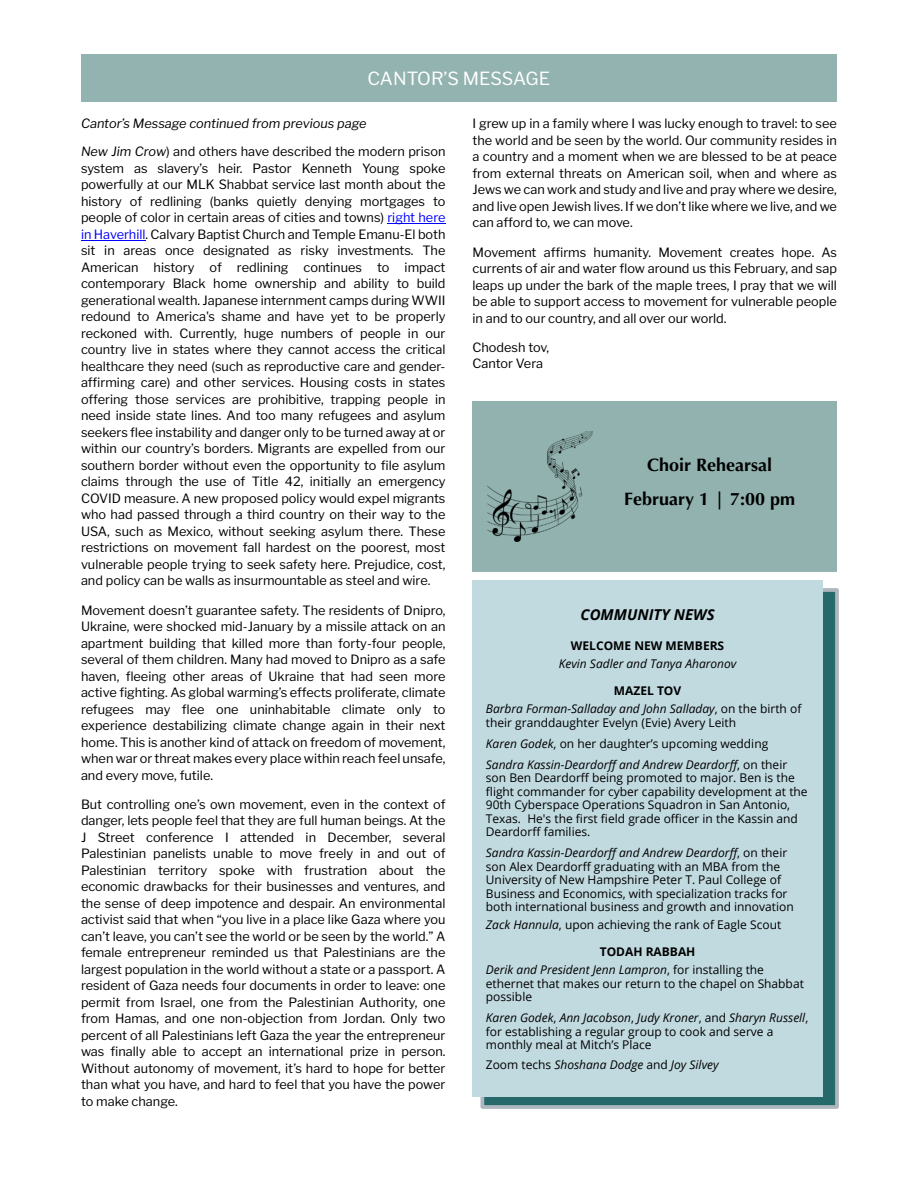
<style>
.page{position:relative;width:918px;height:1188px;background:#fff}
.page>*{position:absolute;margin:0;border:0;box-sizing:border-box;transform-origin:0 0}
.t1{font:700 18px/33.5px "Optima";color:#000;text-align:center}
.t2{font:18px "Libre Franklin";color:#fff}
.t3{font:italic 700 15px "Open Sans";color:#000}
.t4{font:12.75px/16.5px "Libre Franklin";color:#000;text-align:justify}
.t5{font:italic 12.75px "Libre Franklin";color:#000}
.t6{font:12px/13.5px "Open Sans";color:#000}
.t7{font:italic 12px/18px "Open Sans";color:#000}
.t8{font:700 12px "Open Sans";color:#000}
.s1{font-style:italic}
.s2{color:#00f}
.s3{font-weight:700;font-style:normal}
.s4{font-style:normal}
</style>
<div class="page">
<div style="left:81px;top:54px;width:756px;height:47px;background:#93b3b1"></div>
<hr style="left:387px;top:223px;width:59px;height:1px;background:#00f">
<hr style="left:81px;top:240px;width:65px;height:1px;background:#00f">
<div style="left:480px;top:588px;width:359px;height:521px;background:#26696b;border:4px solid #aeb7bd"></div>
<div style="left:472px;top:580px;width:351px;height:517px;background:#c1dae0"></div>
<div style="left:472px;top:401px;width:365px;height:170px;background:#91b2af"></div>
<img style="left:483px;top:431px;width:114px;height:110px">
<h1 class="t2" style="left:368px;top:67px;width:184px">CANTOR’S MESSAGE</h1>
<p class="t5" style="left:81px;top:116px;width:287px">Cantor’s Message continued from previous page</p>
<p class="t4" style="left:81px;top:143px;width:366px"><span class="s1">New Jim Crow</span>) and others have described the modern prison system as slavery’s heir. Pastor Kenneth Young spoke powerfully at our MLK Shabbat service last month about the history of redlining (banks quietly denying mortgages to people of color in certain areas of cities and towns) <span class="s2">right here in Haverhill</span>. Calvary Baptist Church and Temple Emanu-El both sit in areas once designated as risky investments. The American history of redlining continues to impact contemporary Black home ownership and ability to build generational wealth. Japanese internment camps during WWII redound to America's shame and have yet to be properly reckoned with. Currently, huge numbers of people in our country live in states where they cannot access the critical healthcare they need (such as reproductive care and gender&shy;affirming care) and other services. Housing costs in states offering those services are prohibitive, trapping people in need inside state lines. And too many refugees and asylum seekers flee instability and danger only to be turned away at or within our country’s borders. Migrants are expelled from our southern border without even the opportunity to file asylum claims through the use of Title 42, initially an emergency COVID measure. A new proposed policy would expel migrants who had passed through a third country on their way to the USA, such as Mexico, without seeking asylum there. These restrictions on movement fall hardest on the poorest, most vulnerable people trying to seek safety here. Prejudice, cost, and policy can be walls as insurmountable as steel and wire.</p>
<p class="t4" style="left:81px;top:602px;width:366px">Movement doesn’t guarantee safety. The residents of Dnipro, Ukraine, were shocked mid-January by a missile attack on an apartment building that killed more than forty-four people, several of them children. Many had moved to Dnipro as a safe haven, fleeing other areas of Ukraine that had seen more active fighting. As global warming’s effects proliferate, climate refugees may flee one uninhabitable climate only to experience destabilizing climate change again in their next home. This is another kind of attack on freedom of movement, when war or threat makes every place within reach feel unsafe, and every move, futile.</p>
<p class="t4" style="left:81px;top:796px;width:366px">But controlling one’s own movement, even in the context of danger, lets people feel that they are full human beings. At the J Street conference I attended in December, several Palestinian panelists unable to move freely in and out of Palestinian territory spoke with frustration about the economic drawbacks for their businesses and ventures, and the sense of deep impotence and despair. An environmental activist said that when “you live in a place like Gaza where you can’t leave, you can’t see the world or be seen by the world.” A female entrepreneur reminded us that Palestinians are the largest population in the world without a state or a passport. A resident of Gaza needs four documents in order to leave: one permit from Israel, one from the Palestinian Authority, one from Hamas, and one non-objection from Jordan. Only two percent of all Palestinians left Gaza the year the entrepreneur was finally able to accept an international prize in person.<br>Without autonomy of movement, it’s hard to hope for better than what you have, and hard to feel that you have the power to make change.</p>
<p class="t4" style="left:472px;top:115px;width:366px">I grew up in a family where I was lucky enough to travel: to see the world and be seen by the world. Our community resides in a country and a moment when we are blessed to be at peace from external threats on American soil, when and where as Jews we can work and study and live and pray where we desire, and live open Jewish lives. If we don’t like where we live, and we can afford to, we can move.</p>
<p class="t4" style="left:472px;top:244px;width:366px">Movement affirms humanity. Movement creates hope. As currents of air and water flow around us this February, and sap leaps up under the bark of the maple trees, I pray that we will be able to support access to movement for vulnerable people in and to our country, and all over our world.</p>
<p class="t4" style="left:472px;top:339px;width:78px">Chodesh tov,<br>Cantor Vera</p>
<h1 class="t1" style="left:624px;top:448px;width:172px">Choir Rehearsal<br>February 1 | 7:00 pm</h1>
<p class="t3" style="left:581px;top:609px;width:136px">COMMUNITY NEWS</p>
<p class="t8" style="left:571px;top:641px;width:155px">WELCOME NEW MEMBERS</p>
<p class="t7" style="left:559px;top:656px;width:179px">Kevin Sadler and Tanya Aharonov</p>
<p class="t7" style="left:486px;top:683px;width:317px;text-indent:128px"><span class="s3">MAZEL TOV<br></span>Barbra Forman-Salladay and John Salladay<span class="s4">, on the birth of</span></p>
<p class="t6" style="left:486px;top:713px;width:303px;line-height:21px">their granddaughter Evelyn (Evie) Avery Leith<br><span class="s1">Karen Godek</span>, on her daughter’s upcoming wedding<br><span class="s1">Sandra Kassin-Deardorffand Andrew Deardorff</span>, on their</p>
<p class="t6" style="left:486px;top:772px;width:323px">son Ben Deardorff being promoted to major. Ben is the flight commander for cyber capability development at the 90th Cyberspace Operations Squadron in San Antonio, Texas. He's the first field grade officer in the Kassin and Deardorff families.</p>
<p class="t6" style="left:486px;top:847px;width:309px"><span class="s1">Sandra Kassin-Deardorffand Andrew Deardorff</span>, on their son Alex Deardorff graduating with an MBA from the University of New Hampshire Peter T. Paul College of Business and Economics, with specialization tracks for both international business and growth and innovation</p>
<p class="t6" style="left:486px;top:919px;width:297px"><span class="s1">Zack Hannula</span>, upon achieving the rank of Eagle Scout</p>
<p class="t7" style="left:486px;top:944px;width:280px;text-indent:114px"><span class="s3">TODAH RABBAH<br></span>Derik and President Jenn Lampron<span class="s4">, for installing the</span></p>
<p class="t6" style="left:486px;top:978px;width:320px">ethernet that makes our return to the chapel on Shabbat possible</p>
<p class="t6" style="left:486px;top:1012px;width:324px"><span class="s1">Karen Godek</span>, <span class="s1">Ann Jacobson</span>, <span class="s1">Judy Kroner</span>, and <span class="s1">Sharyn Russell</span>, for establishing a regular group to cook and serve a monthly meal at Mitch’s Place</p>
<p class="t7" style="left:486px;top:1057px;width:234px"><span class="s4">Zoom techs</span> Shoshana Dodge <span class="s4">and</span> Joy Silvey</p>
</div>
